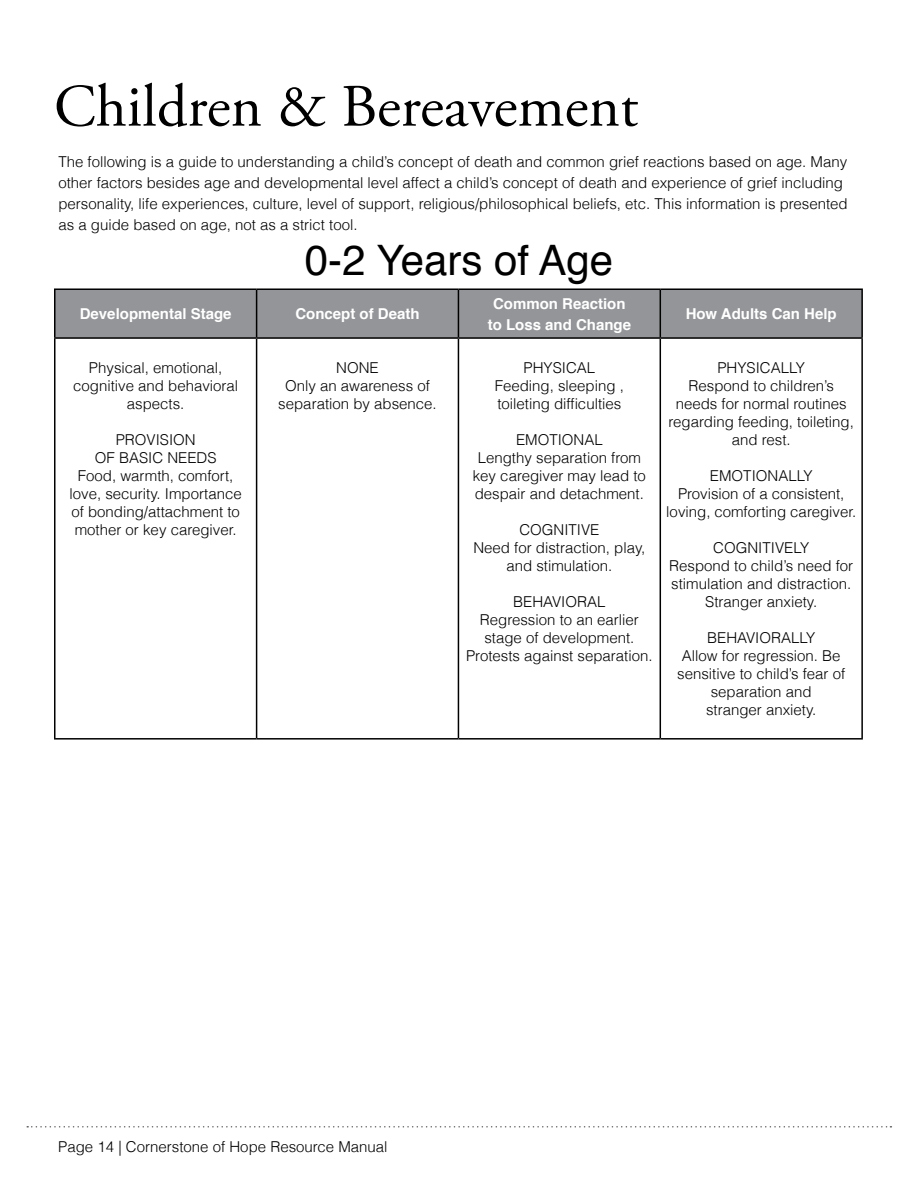
<style>
.page{position:relative;width:918px;height:1188px;background:#fff}
.page>*{position:absolute;margin:0;border:0;box-sizing:border-box;transform-origin:0 0}
.t1{font:60px "Adobe Garamond Pro";color:#000}
.t2{font:42px "Helvetica";color:#000}
.t3{font:300 15px/18px "Helvetica";color:#000;text-align:center}
.t4{font:700 15px/21px "Helvetica";color:#fff;text-align:center}
</style>
<div class="page">
<svg style="left:27px;top:1126px;width:864px;height:2px"></svg>
<div style="left:56px;top:290px;width:805px;height:47px;background:#939598"></div>
<hr style="left:54px;top:288px;width:203px;height:2px;background:#000">
<hr style="left:54px;top:290px;width:2px;height:47px;background:#000">
<hr style="left:257px;top:288px;width:201px;height:2px;background:#000">
<hr style="left:256px;top:290px;width:1px;height:47px;background:#000">
<hr style="left:458px;top:288px;width:202px;height:2px;background:#000">
<hr style="left:458px;top:290px;width:1px;height:47px;background:#000">
<hr style="left:660px;top:288px;width:203px;height:2px;background:#000">
<hr style="left:660px;top:290px;width:1px;height:47px;background:#000">
<hr style="left:861px;top:290px;width:2px;height:47px;background:#000">
<hr style="left:54px;top:337px;width:203px;height:2px;background:#000">
<hr style="left:54px;top:339px;width:2px;height:399px;background:#000">
<hr style="left:257px;top:337px;width:201px;height:2px;background:#000">
<hr style="left:256px;top:339px;width:1px;height:399px;background:#000">
<hr style="left:458px;top:337px;width:202px;height:2px;background:#000">
<hr style="left:458px;top:339px;width:1px;height:399px;background:#000">
<hr style="left:660px;top:337px;width:203px;height:2px;background:#000">
<hr style="left:660px;top:339px;width:1px;height:399px;background:#000">
<hr style="left:861px;top:339px;width:2px;height:399px;background:#000">
<hr style="left:54px;top:738px;width:203px;height:2px;background:#000">
<hr style="left:257px;top:738px;width:201px;height:2px;background:#000">
<hr style="left:458px;top:738px;width:202px;height:2px;background:#000">
<hr style="left:660px;top:738px;width:203px;height:2px;background:#000">
<h1 class="t1" style="left:54px;top:71px;width:586px">Children &amp; Bereavement</h1>
<p class="t3" style="left:58px;top:151px;width:791px;line-height:21px;text-align:left">The following is a guide to understanding a child’s concept of death and common grief reactions based on age. Many other factors besides age and developmental level affect a child’s concept of death and experience of grief including personality, life experiences, culture, level of support, religious/philosophical beliefs, etc. This information is presented as a guide based on age, not as a strict tool.</p>
<h2 class="t2" style="left:305px;top:228px;width:310px">0-2 Years of Age</h2>
<p class="t4" style="left:80px;top:304px;width:153px">Developmental Stage</p>
<p class="t4" style="left:295px;top:304px;width:126px">Concept of Death</p>
<p class="t4" style="left:488px;top:293px;width:145px">Common Reaction to Loss and Change</p>
<p class="t4" style="left:686px;top:304px;width:153px">How Adults Can Help</p>
<p class="t3" style="left:73px;top:358px;width:167px">Physical, emotional, cognitive and behavioral aspects.</p>
<p class="t3" style="left:70px;top:430px;width:174px">PROVISION<br>OF BASIC NEEDS<br>Food, warmth, comfort, love, security. Importance of bonding/attachment to mother or key caregiver.</p>
<p class="t3" style="left:278px;top:358px;width:160px">NONE<br>Only an awareness of separation by absence.</p>
<p class="t3" style="left:495px;top:358px;width:131px">PHYSICAL<br>Feeding, sleeping , toileting difficulties</p>
<p class="t3" style="left:473px;top:430px;width:175px">EMOTIONAL<br>Lengthy separation from key caregiver may lead to despair and detachment.</p>
<p class="t3" style="left:473px;top:520px;width:174px">COGNITIVE<br>Need for distraction, play, and stimulation.</p>
<p class="t3" style="left:466px;top:592px;width:188px">BEHAVIORAL<br>Regression to an earlier stage of development.<br>Protests against separation.</p>
<p class="t3" style="left:669px;top:358px;width:187px">PHYSICALLY<br>Respond to children’s needs for normal routines regarding feeding, toileting, and rest.</p>
<p class="t3" style="left:666px;top:466px;width:191px">EMOTIONALLY<br>Provision of a consistent, loving, comforting caregiver.</p>
<p class="t3" style="left:669px;top:538px;width:185px">COGNITIVELY<br>Respond to child’s need for stimulation and distraction.<br>Stranger anxiety.</p>
<p class="t3" style="left:677px;top:628px;width:170px">BEHAVIORALLY<br>Allow for regression. Be sensitive to child’s fear of separation and<br>stranger anxiety.</p>
<p class="t3" style="left:58px;top:1137px;width:331px">Page 14 | Cornerstone of Hope Resource Manual</p>
</div>
